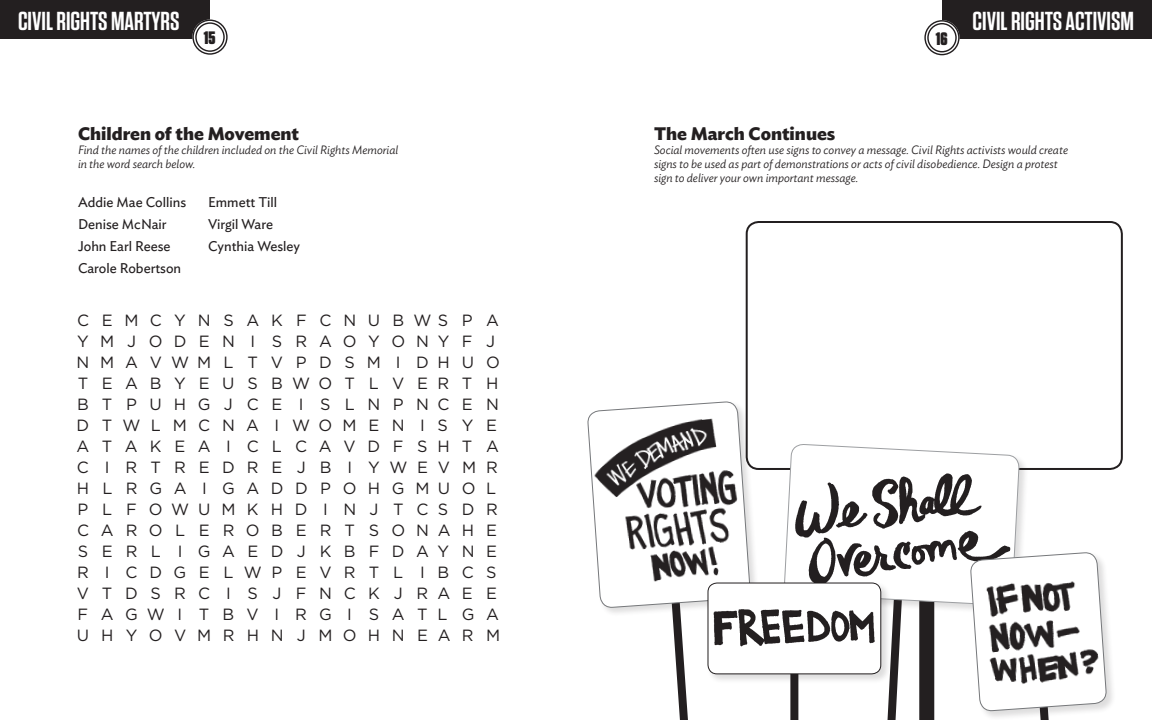
<style>
.page{position:relative;width:1152px;height:720px;background:#fff}
.page>*{position:absolute;margin:0;border:0;box-sizing:border-box;transform-origin:0 0}
.t1{font:600 26px "Tungsten";color:#fff}
.t2{font:700 18px "Ideal Sans";color:#231f20}
.t3{font:900 18px "Tungsten";color:#231f20}
.t4{font:16.2px/21px "Gotham";letter-spacing:.755em;color:#231f20}
.t5{font:14px/22px "Ideal Sans";color:#231f20}
.t6{font:italic 300 12px/14px "Ideal Sans";color:#231f20}
</style>
<div class="page">
<div style="left:919px;top:452px;width:15px;height:268px;background:#231f20"></div>
<div style="left:942px;top:0;width:210px;height:39px;background:#231f20"></div>
<div style="left:0;top:0;width:210px;height:39px;background:#231f20"></div>
<div style="left:746px;top:221px;width:377px;height:249px;border:2px solid #231f20;border-radius:12px"></div>
<svg style="left:672px;top:617px;width:16px;height:103px"></svg>
<div style="left:586px;top:400px;width:174px;height:217px;background:#231f20;opacity:.15"></div>
<svg style="left:587px;top:401px;width:164px;height:207px"></svg>
<svg style="left:887px;top:620px;width:14px;height:100px"></svg>
<svg style="left:790px;top:444px;width:230px;height:176px"></svg>
<img style="left:586px;top:416px;width:177px;height:184px">
<img style="left:783px;top:461px;width:246px;height:147px">
<div style="left:790px;top:600px;width:8px;height:120px;background:#231f20"></div>
<div style="left:706px;top:581px;width:185px;height:103px;background:#231f20;opacity:.15"></div>
<div style="left:708px;top:583px;width:173px;height:91px;background:#fff;border-radius:9px"></div>
<div style="left:707px;top:583px;width:174px;height:91px;border:1px solid #231f20;border-radius:9px"></div>
<img style="left:705px;top:607px;width:180px;height:42px">
<svg style="left:970px;top:552px;width:131px;height:168px"></svg>
<img style="left:966px;top:561px;width:147px;height:152px">
<svg style="left:195px;top:22px;width:30px;height:31px"></svg>
<div style="left:192px;top:20px;width:36px;height:35px;border:4px solid #fff;border-radius:50%"></div>
<div style="left:192px;top:20px;width:36px;height:35px;border:1px solid #231f20;border-radius:50%"></div>
<div style="left:195px;top:22px;width:30px;height:30px;border:1px solid #231f20;border-radius:50%"></div>
<svg style="left:927px;top:22px;width:30px;height:31px"></svg>
<div style="left:924px;top:20px;width:36px;height:35px;border:4px solid #fff;border-radius:50%"></div>
<div style="left:924px;top:20px;width:36px;height:35px;border:1px solid #231f20;border-radius:50%"></div>
<div style="left:927px;top:23px;width:30px;height:29px;border:1px solid #231f20;border-radius:50%"></div>
<h1 class="t1" style="left:18px;top:7px;width:163px">CIVIL RIGHTS MARTYRS</h1>
<h1 class="t1" style="left:973px;top:7px;width:163px">CIVIL RIGHTS ACTIVISM</h1>
<p class="t3" style="left:204px;top:28px;width:13px">15</p>
<p class="t3" style="left:936px;top:28px;width:13px">16</p>
<p class="t2" style="left:78px;top:120px;width:223px">Children of the Movement</p>
<p class="t6" style="left:78px;top:142px;width:322px">Find the names of the children included on the Civil Rights Memorial in the word search below.</p>
<p class="t5" style="left:78px;top:190px;width:110px">Addie Mae Collins<br>Denise McNair<br>John Earl Reese<br>Carole Robertson</p>
<p class="t5" style="left:208px;top:190px;width:93px">Emmett Till<br>Virgil Ware<br>Cynthia Wesley</p>
<p class="t4" style="left:77px;top:310px;width:425px">CEMCYNSAKFCNUBWSPA<br>YMJODEN I SRAOYONYFJ<br>NMAVWML TVPDSM I DHUO<br>TEABYEUSBWOTLVERTH<br>BTPUHGJCE I SLNPNCEN<br>DTWLMCNA IWOMEN ISYE<br>ATAKEA I CLCAVDFSHTA<br>C I RTREDREJB I YWEVMR<br>HLRGA I GADDPOHGMUOL<br>PLFOWUMKHD I NJ TCSDR<br>CAROL EROBERT SONAHE<br>SERL I GAEDJKBFDAYNE<br>R I CDGELWPEVRTL IBCS<br>VTDSRC I SJFNCKJRAEE<br>FAGWI TBV I RG I SATLGA<br>UHYOVMRHNJMOHNEARM</p>
<p class="t2" style="left:654px;top:120px;width:183px">The March Continues</p>
<p class="t6" style="left:654px;top:142px;width:416px">Social movements often use signs to convey a message. Civil Rights activists would create signs to be used as part of demonstrations or acts of civil disobedience. Design a protest sign to deliver your own important message.</p>
</div>
